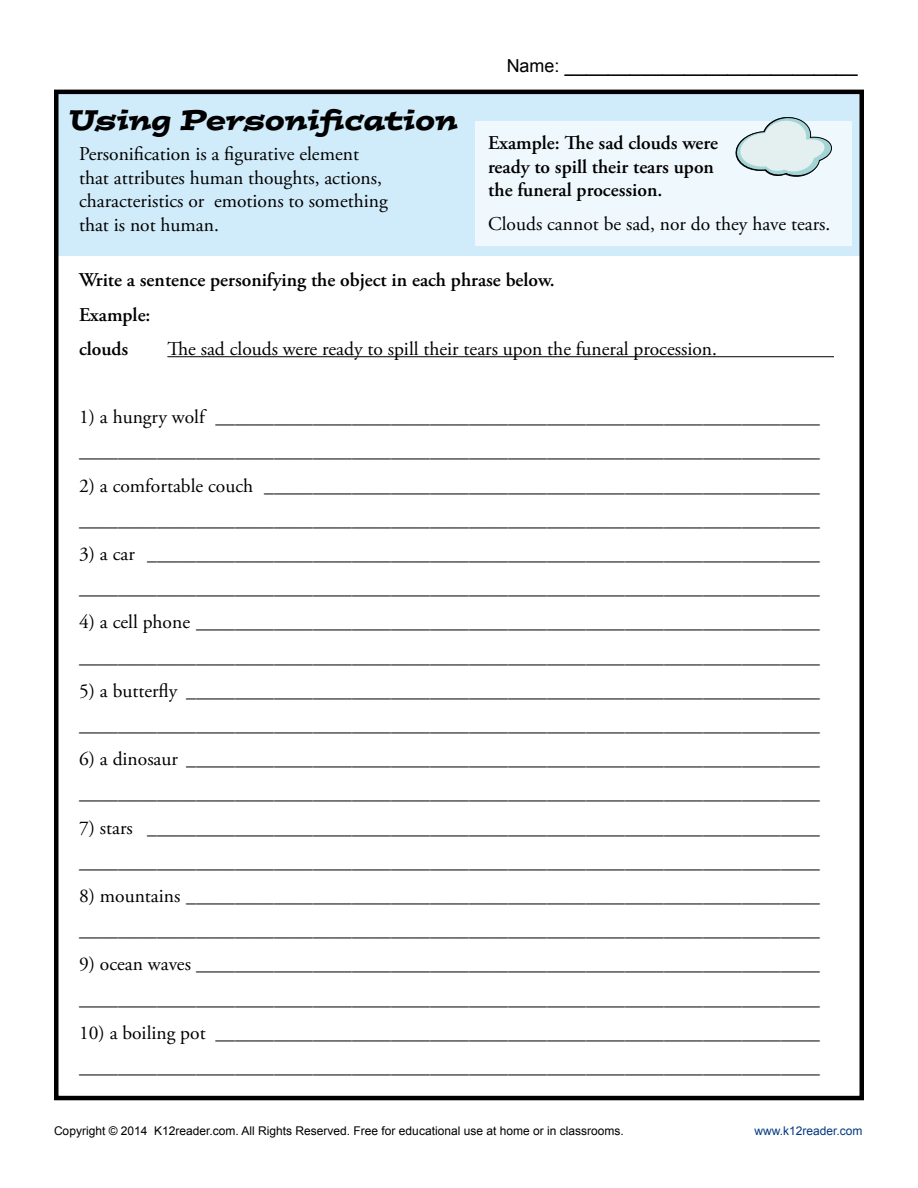
<style>
.page{position:relative;width:918px;height:1188px;background:#fff}
.page>*{position:absolute;margin:0;border:0;box-sizing:border-box;transform-origin:0 0}
.t1{font:italic 28.5px "Postino";color:#000}
.t2{font:19.5px/34.2px "Adobe Garamond Pro";color:#000}
.t3{font:600 19.5px/23.4px "Adobe Garamond Pro";color:#000}
.t4{font:19.5px "Arial";color:#000}
.t5{font:12px "Arial";color:#000}
.t6{font:12px "Arial";color:#003882}
.s1{font-size:18px}
</style>
<div class="page">
<div style="left:54px;top:91px;width:810px;height:164px;background:#d0ebf9"></div>
<div style="left:475px;top:122px;width:377px;height:124px;background:#eff8fd"></div>
<hr style="left:167px;top:356px;width:667px;height:1px;background:#000">
<svg style="left:734px;top:117px;width:98px;height:60px"></svg>
<div style="left:54px;top:90px;width:810px;height:1010px;border:4px solid #000"></div>
<p class="t4" style="left:507px;top:52px;width:352px"><span class="s1">Name:</span> ___________________________</p>
<h1 class="t1" style="left:70px;top:100px;width:390px">Using Personification</h1>
<p class="t2" style="left:79px;top:143px;width:310px;line-height:23.4px">Personification is a figurative element that attributes human thoughts, actions, characteristics or emotions to something that is not human.</p>
<p class="t3" style="left:488px;top:131px;width:231px">Example: The sad clouds were ready to spill their tears upon the funeral procession.</p>
<p class="t2" style="left:488px;top:208px;width:344px">Clouds cannot be sad, nor do they have tears.</p>
<p class="t3" style="left:79px;top:263px;width:477px;line-height:34.2px">Write a sentence personifying the object in each phrase below.<br>Example:<br>clouds</p>
<p class="t2" style="left:167px;top:332px;width:551px">The sad clouds were ready to spill their tears upon the funeral procession.</p>
<p class="t2" style="left:79px;top:401px;width:742px">1) a hungry wolf ______________________________________________________________ ____________________________________________________________________________</p>
<p class="t2" style="left:79px;top:469px;width:742px">2) a comfortable couch _________________________________________________________ ____________________________________________________________________________</p>
<p class="t2" style="left:79px;top:537px;width:742px">3) a car _____________________________________________________________________ ____________________________________________________________________________</p>
<p class="t2" style="left:79px;top:606px;width:742px">4) a cell phone ________________________________________________________________ ____________________________________________________________________________</p>
<p class="t2" style="left:79px;top:674px;width:742px">5) a butterfly _________________________________________________________________ ____________________________________________________________________________</p>
<p class="t2" style="left:79px;top:743px;width:742px">6) a dinosaur _________________________________________________________________ ____________________________________________________________________________</p>
<p class="t2" style="left:79px;top:811px;width:742px">7) stars _____________________________________________________________________ ____________________________________________________________________________</p>
<p class="t2" style="left:79px;top:879px;width:742px">8) mountains _________________________________________________________________ ____________________________________________________________________________</p>
<p class="t2" style="left:79px;top:948px;width:742px">9) ocean waves ________________________________________________________________ ____________________________________________________________________________</p>
<p class="t2" style="left:79px;top:1016px;width:742px">10) a boiling pot ______________________________________________________________ ____________________________________________________________________________</p>
<p class="t5" style="left:54px;top:1123px;width:571px">Copyright © 2014 K12reader.com. All Rights Reserved. Free for educational use at home or in classrooms.</p>
<p class="t6" style="left:754px;top:1123px;width:110px">www.k12reader.com</p>
</div>
